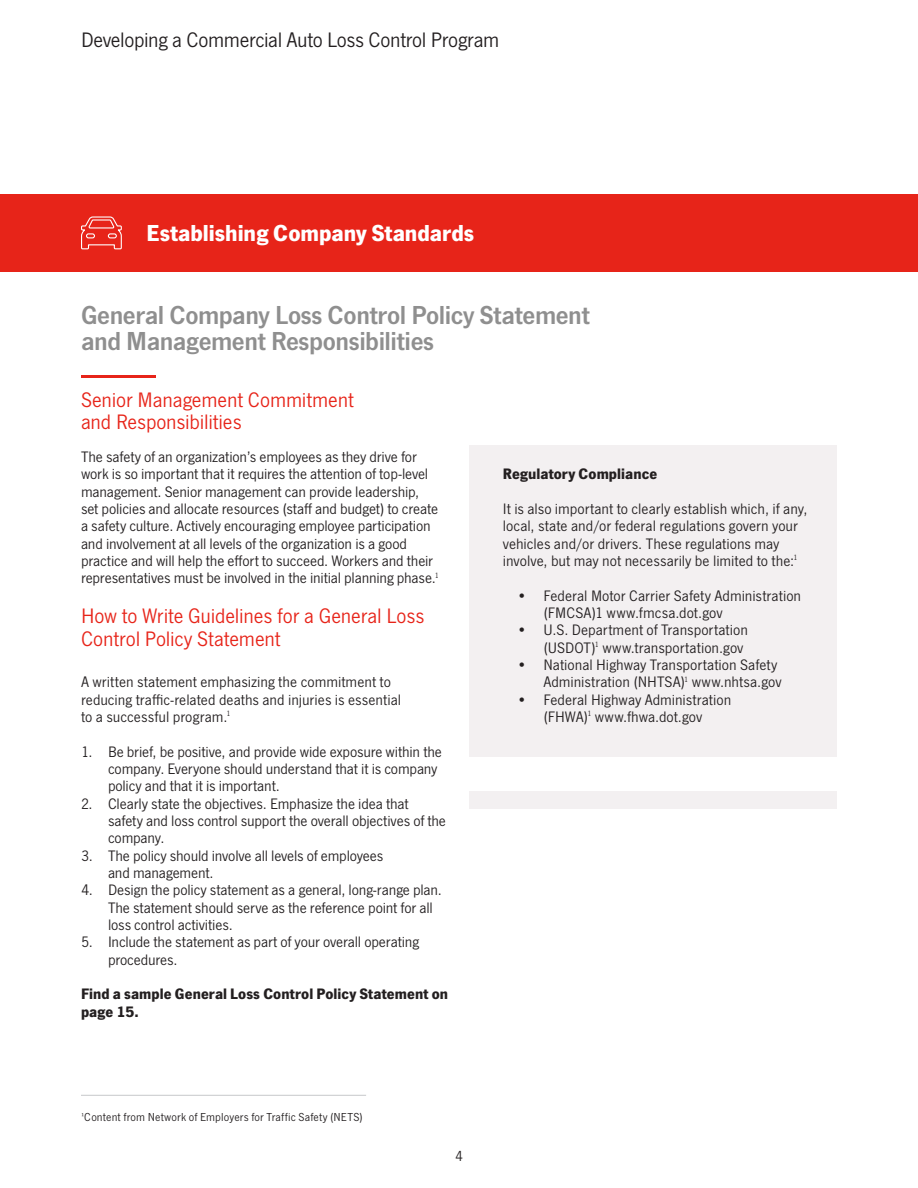
<style>
.page{position:relative;width:918px;height:1188px;background:#fff}
.page>*{position:absolute;margin:0;border:0;box-sizing:border-box;transform-origin:0 0}
.subhead_-_large_-_re{font:600 27px "SF News Gothic";letter-spacing:-.015em;color:#8f8f8f}
.headline_-_small{font:700 24px "SF News Gothic";letter-spacing:-.005em;color:#fff}
.subhead_-_medium_-_r{font:21.75px/22.5px "SF News Gothic";letter-spacing:-.01em;color:#e72419}
.headline_-_small-2{font:21.75px "SF News Gothic";letter-spacing:-.02em;color:#231f20}
.body{font:15.75px/17.4px "SF News Gothic";letter-spacing:-.01em;color:#231f20}
.body-2{font:700 15.75px/17.2px "SF News Gothic";letter-spacing:.005em;color:#231f20}
.t1{font:15px "SF News Gothic";color:#231f20}
.body-3{font:12px "SF News Gothic";letter-spacing:.01em;color:#231f20}
</style>
<div class="page">
<div style="left:469px;top:445px;width:368px;height:312px;background:#f3f0f1"></div>
<hr style="left:81px;top:1095px;width:285px;height:1px;background:#c7c8ca">
<div style="left:0;top:194px;width:918px;height:78px;background:#e72419"></div>
<svg style="left:81px;top:216px;width:41px;height:34px"></svg>
<hr style="left:81px;top:376px;width:75px;height:2px;background:#e72419">
<div style="left:469px;top:791px;width:368px;height:18px;background:#f3f0f1"></div>
<p class="headline_-_small-2" style="left:81px;top:27px;width:420px">Developing a Commercial Auto Loss Control Program</p>
<p class="headline_-_small" style="left:146px;top:219px;width:329px">Establishing Company Standards</p>
<p class="subhead_-_large_-_re" style="left:81px;top:300px;width:510px">General Company Loss Control Policy Statement</p>
<p class="subhead_-_large_-_re" style="left:81px;top:325px;width:355px">and Management Responsibilities</p>
<p class="subhead_-_medium_-_r" style="left:81px;top:389px;width:275px">Senior Management Commitment and Responsibilities</p>
<p class="body" style="left:81px;top:448px;width:359px">The safety of an organization’s employees as they drive for work is so important that it requires the attention of top-level management. Senior management can provide leadership, set policies and allocate resources (staff and budget) to create a safety culture. Actively encouraging employee participation and involvement at all levels of the organization is a good practice and will help the effort to succeed. Workers and their representatives must be involved in the initial planning phase.<sup>1</sup></p>
<p class="subhead_-_medium_-_r" style="left:81px;top:605px;width:345px">How to Write Guidelines for a General Loss<br>Control Policy Statement</p>
<p class="body" style="left:81px;top:674px;width:322px">A written statement emphasizing the commitment to reducing traffic-related deaths and injuries is essential to a successful program.<sup>1</sup></p>
<p class="body" style="left:108px;top:743px;width:335px;text-indent:-27px">1. Be brief, be positive, and provide wide exposure within the company. Everyone should understand that it is company policy and that it is important.</p>
<p class="body" style="left:108px;top:795px;width:340px;text-indent:-27px">2. Clearly state the objectives. Emphasize the idea that safety and loss control support the overall objectives of the company.</p>
<p class="body" style="left:108px;top:847px;width:277px;text-indent:-27px">3. The policy should involve all levels of employees and management.</p>
<p class="body" style="left:108px;top:882px;width:335px;text-indent:-27px">4. Design the policy statement as a general, long-range plan.<br>The statement should serve as the reference point for all loss control activities.</p>
<p class="body" style="left:108px;top:934px;width:313px;text-indent:-27px">5. Include the statement as part of your overall operating procedures.</p>
<p class="body-2" style="left:81px;top:985px;width:369px">Find a sample General Loss Control Policy Statement on page 15.</p>
<p class="body-2" style="left:503px;top:466px;width:156px">Regulatory Compliance</p>
<p class="body" style="left:503px;top:501px;width:306px">It is also important to clearly establish which, if any, local, state and/or federal regulations govern your vehicles and/or drivers. These regulations may involve, but may not necessarily be limited to the:<sup>1</sup></p>
<p class="body" style="left:543px;top:587px;width:259px;text-indent:-27px">• Federal Motor Carrier Safety Administration (FMCSA)1 www.fmcsa.dot.gov</p>
<p class="body" style="left:516px;top:622px;width:233px;text-align:right">• U.S. Department of Transportation (USDOT)<sup>1</sup> www.transportation.gov</p>
<p class="body" style="left:516px;top:656px;width:267px;text-align:right">• National Highway Transportation Safety<br>Administration (NHTSA)<sup>1</sup> www.nhtsa.gov</p>
<p class="body" style="left:516px;top:691px;width:216px;text-align:center">• Federal Highway Administration (FHWA)<sup>1</sup> www.fhwa.dot.gov</p>
<p class="body-3" style="left:81px;top:1110px;width:283px">1Content from Network of Employers for Traffic Safety (NETS)</p>
<p class="t1" style="left:455px;top:1148px;width:9px">4</p>
</div>
